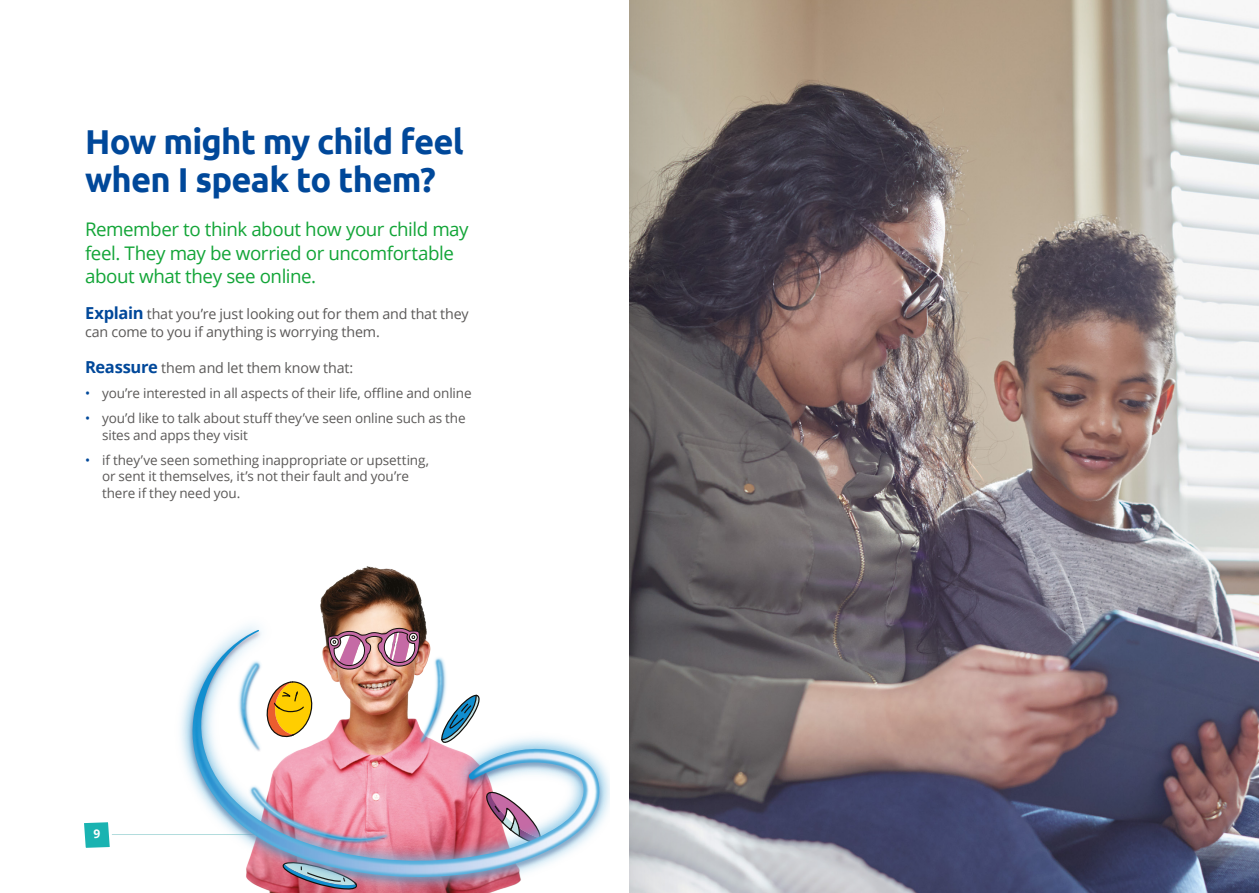
<style>
.page{position:relative;width:1259px;height:893px;background:#fff}
.page>*{position:absolute;margin:0;border:0;box-sizing:border-box;transform-origin:0 0}
.t1{font:700 34.5px/37.5px "Ubuntu";letter-spacing:-.025em;color:#00489a}
.t2{font:18.75px/23.2px "Open Sans";letter-spacing:-.025em;color:#13a538}
.t3{font:14.25px/18.8px "Open Sans";letter-spacing:-.01em;color:#5b5958}
.t4{font:13.5px/16.5px "Open Sans";letter-spacing:-.01em;color:#5b5958}
.t5{font:700 12px "Open Sans";color:#fff}
.s1{font-weight:700;font-size:16.5px;color:#00489a}
.s2{color:#00489a}
</style>
<div class="page">
<hr style="left:85px;top:834px;width:333px;height:1px;background:#b2dcdd">
<img style="left:329px;top:566px;width:89px;height:22px">
<img style="left:239px;top:588px;width:188px;height:42px">
<svg style="left:202px;top:630px;width:243px;height:34px"></svg>
<img style="left:180px;top:664px;width:430px;height:229px">
<svg style="left:84px;top:822px;width:28px;height:26px"></svg>
<img style="left:714px;top:0;width:545px;height:893px">
<svg style="left:629px;top:0;width:85px;height:893px;background:#74706f"></svg>
<h1 class="t1" style="left:85px;top:123px;width:380px">How might my child feel when I speak to them?</h1>
<h2 class="t2" style="left:85px;top:217px;width:385px">Remember to think about how your child may feel. They may be worried or uncomfortable about what they see online.</h2>
<p class="t3" style="left:85px;top:304px;width:385px"><span class="s1">Explain</span> that you’re just looking out for them and that they can come to you if anything is worrying them.</p>
<p class="t3" style="left:85px;top:358px;width:270px"><span class="s1">Reassure</span> them and let them know that:</p>
<p class="t4" style="left:85px;top:385px;width:388px"><span class="s2">•</span> you’re interested in all aspects of their life, offline and online</p>
<p class="t4" style="left:102px;top:410px;width:365px;text-indent:-17px"><span class="s2">•</span> you’d like to talk about stuff they’ve seen online such as the sites and apps they visit</p>
<p class="t4" style="left:102px;top:451px;width:328px;text-indent:-17px"><span class="s2">•</span> if they’ve seen something inappropriate or upsetting, or sent it themselves, it’s not their fault and you’re there if they need you.</p>
<p class="t5" style="left:93px;top:825px;width:8px">9</p>
</div>
